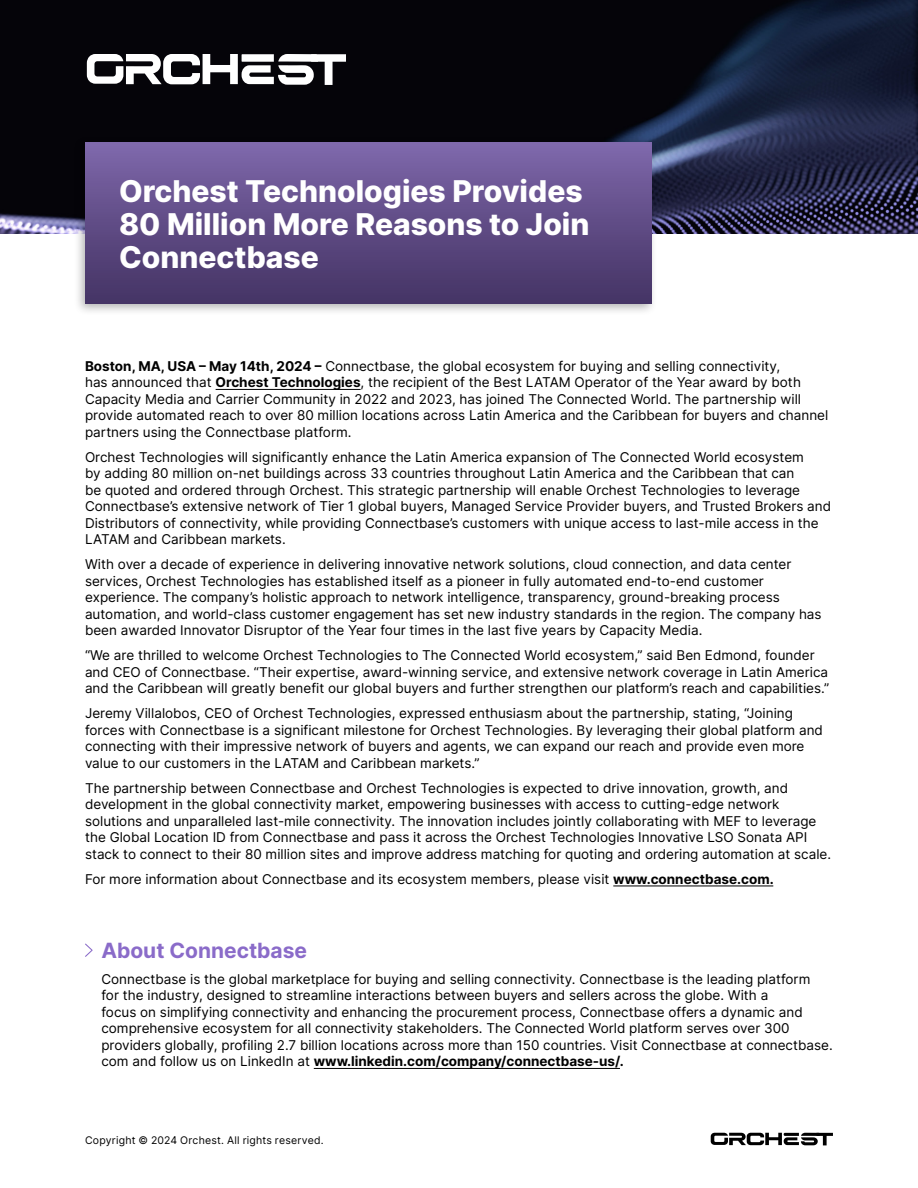
<style>
.page{position:relative;width:918px;height:1188px;background:#fff}
.page>*{position:absolute;margin:0;border:0;box-sizing:border-box;transform-origin:0 0}
.t1{font:800 30px/33px "Inter";color:#fff}
.t2{font:700 21px "Inter";color:#8a6bc9}
.t3{font:13.5px/16.5px "Inter";color:#000}
.t4{font:10.5px "Inter";letter-spacing:.025em;color:#000}
.s1{font-weight:700}
</style>
<div class="page">
<svg style="left:711px;top:1133px;width:122px;height:12px"></svg>
<img style="left:0;top:0;width:918px;height:233px">
<div style="left:74px;top:136px;width:584px;height:180px;background:#000;opacity:.3"></div>
<div style="left:85px;top:142px;width:566px;height:162px;background:linear-gradient(to bottom,#7f68ab,#443364)"></div>
<svg style="left:87px;top:54px;width:259px;height:31px"></svg>
<hr style="left:216px;top:389px;width:145px;height:1px;background:#000">
<hr style="left:613px;top:885px;width:160px;height:1px;background:#000">
<svg style="left:85px;top:944px;width:8px;height:13px"></svg>
<hr style="left:314px;top:1068px;width:306px;height:1px;background:#000">
<h1 class="t1" style="left:119px;top:174px;width:472px">Orchest Technologies Provides<br>80 Million More Reasons to Join<br>Connectbase</h1>
<p class="t3" style="left:85px;top:357px;width:745px"><span class="s1">Boston, MA, USA – May 14th, 2024 –</span> Connectbase, the global ecosystem for buying and selling connectivity,<br>has announced that <span class="s1">Orchest Technologies</span>, the recipient of the Best LATAM Operator of the Year award by both Capacity Media and Carrier Community in 2022 and 2023, has joined The Connected World. The partnership will provide automated reach to over 80 million locations across Latin America and the Caribbean for buyers and channel partners using the Connectbase platform.</p>
<p class="t3" style="left:85px;top:448px;width:748px">Orchest Technologies will significantly enhance the Latin America expansion of The Connected World ecosystem<br>by adding 80 million on-net buildings across 33 countries throughout Latin America and the Caribbean that can<br>be quoted and ordered through Orchest. This strategic partnership will enable Orchest Technologies to leverage Connectbase’s extensive network of Tier 1 global buyers, Managed Service Provider buyers, and Trusted Brokers and Distributors of connectivity, while providing Connectbase’s customers with unique access to last-mile access in the LATAM and Caribbean markets.</p>
<p class="t3" style="left:85px;top:556px;width:738px">With over a decade of experience in delivering innovative network solutions, cloud connection, and data center services, Orchest Technologies has established itself as a pioneer in fully automated end-to-end customer experience. The company’s holistic approach to network intelligence, transparency, ground-breaking process automation, and world-class customer engagement has set new industry standards in the region. The company has been awarded Innovator Disruptor of the Year four times in the last five years by Capacity Media.</p>
<p class="t3" style="left:85px;top:647px;width:746px">“We are thrilled to welcome Orchest Technologies to The Connected World ecosystem,” said Ben Edmond, founder and CEO of Connectbase. “Their expertise, award-winning service, and extensive network coverage in Latin America and the Caribbean will greatly benefit our global buyers and further strengthen our platform’s reach and capabilities.”</p>
<p class="t3" style="left:85px;top:705px;width:739px">Jeremy Villalobos, CEO of Orchest Technologies, expressed enthusiasm about the partnership, stating, “Joining forces with Connectbase is a significant milestone for Orchest Technologies. By leveraging their global platform and connecting with their impressive network of buyers and agents, we can expand our reach and provide even more value to our customers in the LATAM and Caribbean markets.”</p>
<p class="t3" style="left:85px;top:779px;width:748px">The partnership between Connectbase and Orchest Technologies is expected to drive innovation, growth, and development in the global connectivity market, empowering businesses with access to cutting-edge network solutions and unparalleled last-mile connectivity. The innovation includes jointly collaborating with MEF to leverage the Global Location ID from Connectbase and pass it across the Orchest Technologies Innovative LSO Sonata API stack to connect to their 80 million sites and improve address matching for quoting and ordering automation at scale.</p>
<p class="t3" style="left:85px;top:870px;width:690px">For more information about Connectbase and its ecosystem members, please visit <span class="s1">www.connectbase.com.</span></p>
<h2 class="t2" style="left:101px;top:935px;width:207px">About Connectbase</h2>
<p class="t3" style="left:101px;top:970px;width:733px">Connectbase is the global marketplace for buying and selling connectivity. Connectbase is the leading platform<br>for the industry, designed to streamline interactions between buyers and sellers across the globe. With a<br>focus on simplifying connectivity and enhancing the procurement process, Connectbase offers a dynamic and comprehensive ecosystem for all connectivity stakeholders. The Connected World platform serves over 300 providers globally, profiling 2.7 billion locations across more than 150 countries. Visit Connectbase at connectbase. com and follow us on LinkedIn at <span class="s1">www.linkedin.com/company/connectbase-us/.</span></p>
<p class="t4" style="left:85px;top:1133px;width:240px">Copyright © 2024 Orchest. All rights reserved.</p>
</div>
